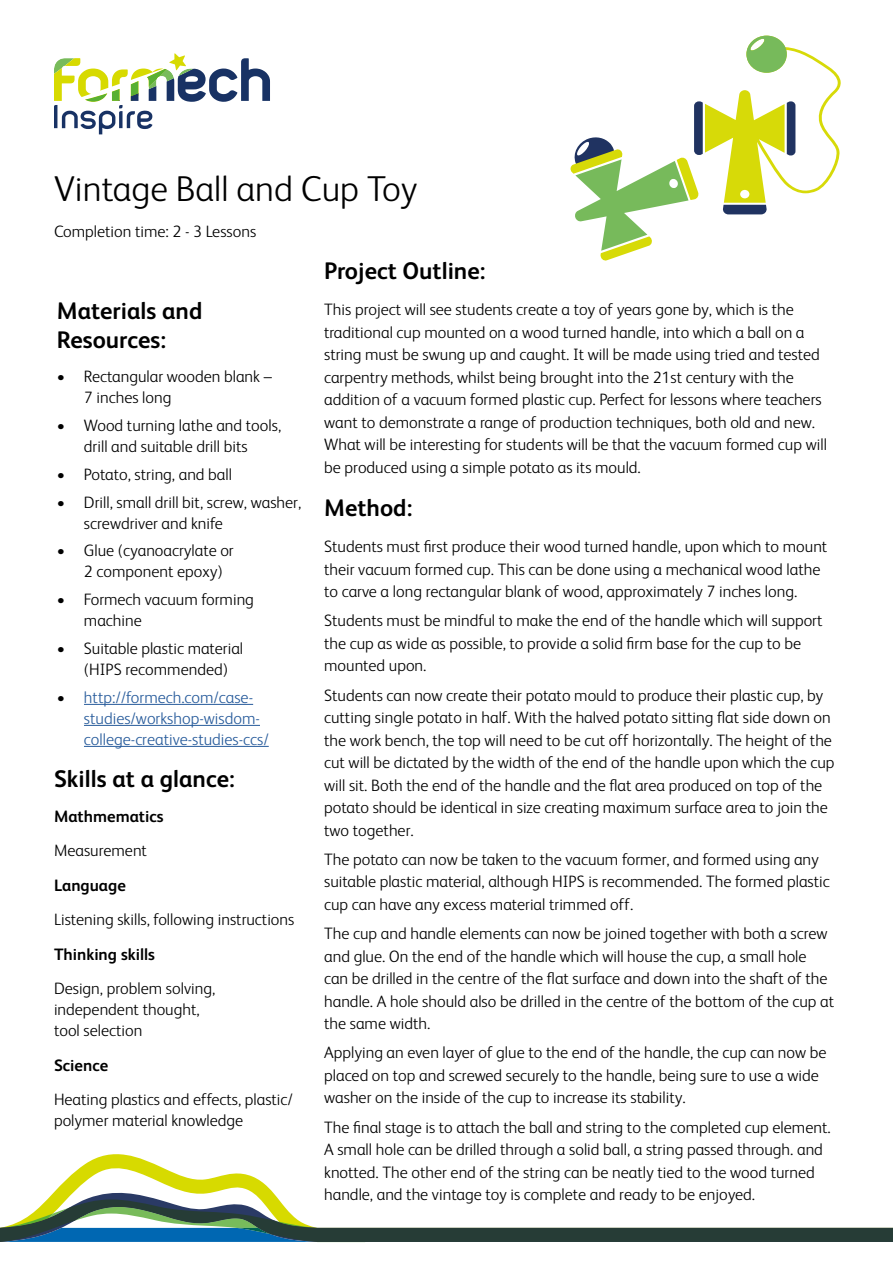
<style>
.page{position:relative;width:893px;height:1263px;background:#fff}
.page>*{position:absolute;margin:0;border:0;box-sizing:border-box;transform-origin:0 0}
.t1{font:300 36px "FS Albert";color:#000}
.t2{font:700 24px/28.8px "FS Albert";color:#000}
.t3{font:300 16.5px/22.5px "FS Albert";color:#000}
.t4{font:300 16.5px/21px "FS Albert";color:#275b9b}
.t5{font:700 16.5px "FS Albert";color:#000}
.s1{color:#000}
</style>
<div class="page">
<svg style="left:570px;top:36px;width:271px;height:225px"></svg>
<hr style="left:84px;top:704px;width:169px;height:1px;background:#275b9b">
<hr style="left:84px;top:725px;width:176px;height:1px;background:#275b9b">
<hr style="left:84px;top:746px;width:185px;height:1px;background:#275b9b">
<svg style="left:54px;top:53px;width:216px;height:81px"></svg>
<svg style="left:58px;top:1154px;width:211px;height:34px"></svg>
<svg style="left:47px;top:1188px;width:232px;height:11px"></svg>
<svg style="left:0;top:1199px;width:893px;height:44px"></svg>
<h1 class="t1" style="left:54px;top:165px;width:365px">Vintage Ball and Cup Toy</h1>
<p class="t3" style="left:54px;top:219px;width:204px">Completion time: 2 - 3 Lessons</p>
<h2 class="t2" style="left:57px;top:296px;width:147px">Materials and<br>Resources:</h2>
<p class="t3" style="left:84px;top:365px;width:189px;line-height:21px;text-indent:-27px">• Rectangular wooden blank –<br>7 inches long</p>
<p class="t3" style="left:57px;top:414px;width:226px;line-height:21px;text-align:center">• Wood turning lathe and tools, drill and suitable drill bits</p>
<p class="t3" style="left:57px;top:462px;width:177px">• Potato, string, and ball</p>
<p class="t3" style="left:84px;top:491px;width:219px;line-height:21px;text-indent:-27px">• Drill, small drill bit, screw, washer, screwdriver and knife</p>
<p class="t3" style="left:84px;top:540px;width:151px;line-height:21px;text-indent:-27px">• Glue (cyanoacrylate or<br>2 component epoxy)</p>
<p class="t3" style="left:84px;top:588px;width:172px;line-height:21px;text-indent:-27px">• Formech vacuum forming machine</p>
<p class="t3" style="left:84px;top:637px;width:161px;line-height:21px;text-indent:-27px">• Suitable plastic material (HIPS recommended)</p>
<p class="t4" style="left:84px;top:686px;width:186px;text-indent:-27px"><span class="s1">•</span> http://formech.com/case&shy;studies/workshop-wisdom&shy;college-creative-studies-ccs/</p>
<h2 class="t2" style="left:54px;top:764px;width:182px">Skills at a glance:</h2>
<p class="t5" style="left:54px;top:805px;width:111px">Mathmematics</p>
<p class="t3" style="left:54px;top:839px;width:95px">Measurement</p>
<p class="t5" style="left:54px;top:874px;width:73px">Language</p>
<p class="t3" style="left:54px;top:908px;width:242px">Listening skills, following instructions</p>
<p class="t5" style="left:54px;top:943px;width:103px">Thinking skills</p>
<p class="t3" style="left:54px;top:977px;width:163px;line-height:21px">Design, problem solving, independent thought, tool selection</p>
<p class="t5" style="left:54px;top:1054px;width:56px">Science</p>
<p class="t3" style="left:54px;top:1088px;width:240px;line-height:21px">Heating plastics and effects, plastic/ polymer material knowledge</p>
<h2 class="t2" style="left:324px;top:255px;width:163px">Project Outline:</h2>
<p class="t3" style="left:324px;top:297px;width:504px">This project will see students create a toy of years gone by, which is the traditional cup mounted on a wood turned handle, into which a ball on a string must be swung up and caught. It will be made using tried and tested carpentry methods, whilst being brought into the 21st century with the addition of a vacuum formed plastic cup. Perfect for lessons where teachers want to demonstrate a range of production techniques, both old and new.<br>What will be interesting for students will be that the vacuum formed cup will be produced using a simple potato as its mould.</p>
<h2 class="t2" style="left:324px;top:492px;width:90px">Method:</h2>
<p class="t3" style="left:324px;top:534px;width:505px">Students must first produce their wood turned handle, upon which to mount their vacuum formed cup. This can be done using a mechanical wood lathe to carve a long rectangular blank of wood, approximately 7 inches long.</p>
<p class="t3" style="left:324px;top:609px;width:500px">Students must be mindful to make the end of the handle which will support the cup as wide as possible, to provide a solid firm base for the cup to be mounted upon.</p>
<p class="t3" style="left:324px;top:683px;width:512px">Students can now create their potato mould to produce their plastic cup, by cutting single potato in half. With the halved potato sitting flat side down on the work bench, the top will need to be cut off horizontally. The height of the cut will be dictated by the width of the end of the handle upon which the cup will sit. Both the end of the handle and the flat area produced on top of the potato should be identical in size creating maximum surface area to join the two together.</p>
<p class="t3" style="left:324px;top:847px;width:507px">The potato can now be taken to the vacuum former, and formed using any suitable plastic material, although HIPS is recommended. The formed plastic cup can have any excess material trimmed off.</p>
<p class="t3" style="left:324px;top:921px;width:511px">The cup and handle elements can now be joined together with both a screw and glue. On the end of the handle which will house the cup, a small hole can be drilled in the centre of the flat surface and down into the shaft of the handle. A hole should also be drilled in the centre of the bottom of the cup at the same width.</p>
<p class="t3" style="left:324px;top:1041px;width:504px">Applying an even layer of glue to the end of the handle, the cup can now be placed on top and screwed securely to the handle, being sure to use a wide washer on the inside of the cup to increase its stability.</p>
<p class="t3" style="left:324px;top:1115px;width:508px">The final stage is to attach the ball and string to the completed cup element.<br>A small hole can be drilled through a solid ball, a string passed through. and knotted. The other end of the string can be neatly tied to the wood turned handle, and the vintage toy is complete and ready to be enjoyed.</p>
</div>
